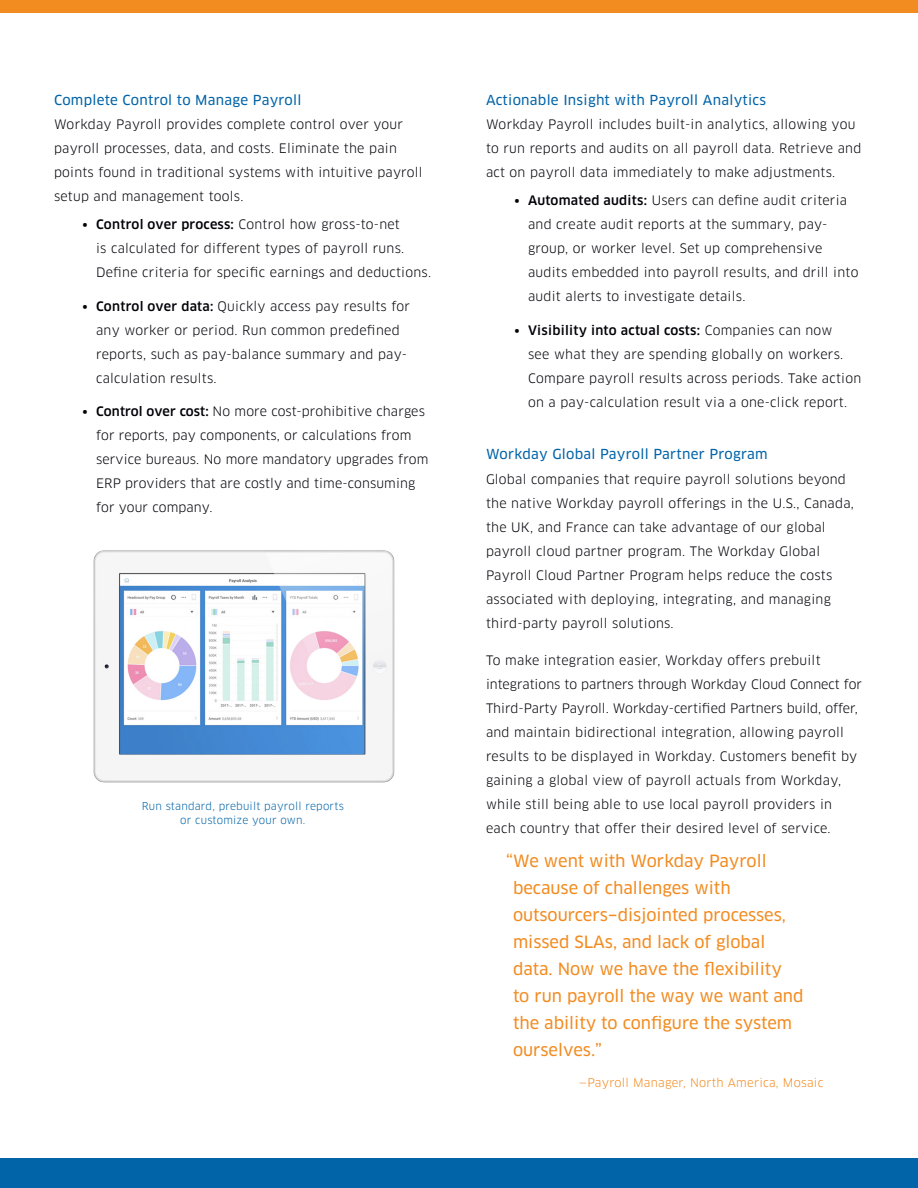
<style>
.page{position:relative;width:918px;height:1188px;background:#fff}
.page>*{position:absolute;margin:0;border:0;box-sizing:border-box;transform-origin:0 0}
.Orange_Quote{font:16.5px/27px "Clan OT News";color:#f28b20}
.Blue_Heading_after_b{font:13.5px "Clan OT News";letter-spacing:.02em;color:#0163a8}
.Body_Copy_before_Bul{font:12.75px/24px "Clan OT";letter-spacing:.02em;color:#000008}
.Body_Copy{font:12.75px/24px "Clan OT";letter-spacing:.02em;color:#000008}
.Orange_Quote_Desc{font:11.7px "Clan OT";letter-spacing:.02em;color:#f28b20}
.Body_Copy-2{font:10.5px/13.5px "Clan OT";letter-spacing:.02em;color:#0163a8;text-align:center}
.s1{font-weight:500}
</style>
<div class="page">
<div style="left:0;top:1158px;width:918px;height:30px;background:#0163a8"></div>
<div style="left:0;top:0;width:918px;height:13px;background:#f28b20"></div>
<img style="left:93px;top:550px;width:302px;height:233px">
<p class="Blue_Heading_after_b" style="left:54px;top:92px;width:249px">Complete Control to Manage Payroll</p>
<p class="Body_Copy_before_Bul" style="left:54px;top:112px;width:370px">Workday Payroll provides complete control over your payroll processes, data, and costs. Eliminate the pain points found in traditional systems with intuitive payroll setup and management tools.</p>
<p class="Body_Copy_before_Bul" style="left:96px;top:213px;width:337px;text-indent:-14px"><span class="s1">• Control over process:</span> Control how gross-to-net<br>is calculated for different types of payroll runs.<br>Define criteria for specific earnings and deductions.</p>
<p class="Body_Copy_before_Bul" style="left:96px;top:294px;width:316px;text-indent:-14px"><span class="s1">• Control over data:</span> Quickly access pay results for any worker or period. Run common predefined reports, such as pay-balance summary and pay&shy;calculation results.</p>
<p class="Body_Copy_before_Bul" style="left:96px;top:399px;width:334px;text-indent:-14px"><span class="s1">• Control over cost:</span> No more cost-prohibitive charges for reports, pay components, or calculations from service bureaus. No more mandatory upgrades from ERP providers that are costly and time-consuming for your company.</p>
<p class="Body_Copy-2" style="left:142px;top:800px;width:203px">Run standard, prebuilt payroll reports or customize your own.</p>
<p class="Blue_Heading_after_b" style="left:486px;top:92px;width:282px">Actionable Insight with Payroll Analytics</p>
<p class="Body_Copy_before_Bul" style="left:486px;top:112px;width:377px">Workday Payroll includes built-in analytics, allowing you to run reports and audits on all payroll data. Retrieve and act on payroll data immediately to make adjustments.</p>
<p class="Body_Copy_before_Bul" style="left:528px;top:189px;width:332px;text-indent:-14px"><span class="s1">• Automated audits:</span> Users can define audit criteria and create audit reports at the summary, pay&shy;group, or worker level. Set up comprehensive audits embedded into payroll results, and drill into audit alerts to investigate details.</p>
<p class="Body_Copy_before_Bul" style="left:528px;top:318px;width:335px;text-indent:-14px"><span class="s1">• Visibility into actual costs:</span> Companies can now<br>see what they are spending globally on workers.<br>Compare payroll results across periods. Take action on a pay-calculation result via a one-click report.</p>
<p class="Blue_Heading_after_b" style="left:486px;top:446px;width:283px">Workday Global Payroll Partner Program</p>
<p class="Body_Copy" style="left:486px;top:467px;width:369px">Global companies that require payroll solutions beyond the native Workday payroll offerings in the U.S., Canada, the UK, and France can take advantage of our global payroll cloud partner program. The Workday Global Payroll Cloud Partner Program helps reduce the costs associated with deploying, integrating, and managing third-party payroll solutions.</p>
<p class="Body_Copy_before_Bul" style="left:486px;top:649px;width:378px">To make integration easier, Workday offers prebuilt integrations to partners through Workday Cloud Connect for Third-Party Payroll. Workday-certified Partners build, offer, and maintain bidirectional integration, allowing payroll results to be displayed in Workday. Customers benefit by gaining a global view of payroll actuals from Workday, while still being able to use local payroll providers in each country that offer their desired level of service.</p>
<p class="Orange_Quote" style="left:513px;top:847px;width:292px;text-indent:-7px">“We went with Workday Payroll because of challenges with outsourcers−disjointed processes, missed SLAs, and lack of global data. Now we have the flexibility<br>to run payroll the way we want and the ability to configure the system ourselves.”</p>
<p class="Orange_Quote_Desc" style="left:579px;top:1076px;width:246px">—Payroll Manager, North America, Mosaic</p>
</div>
